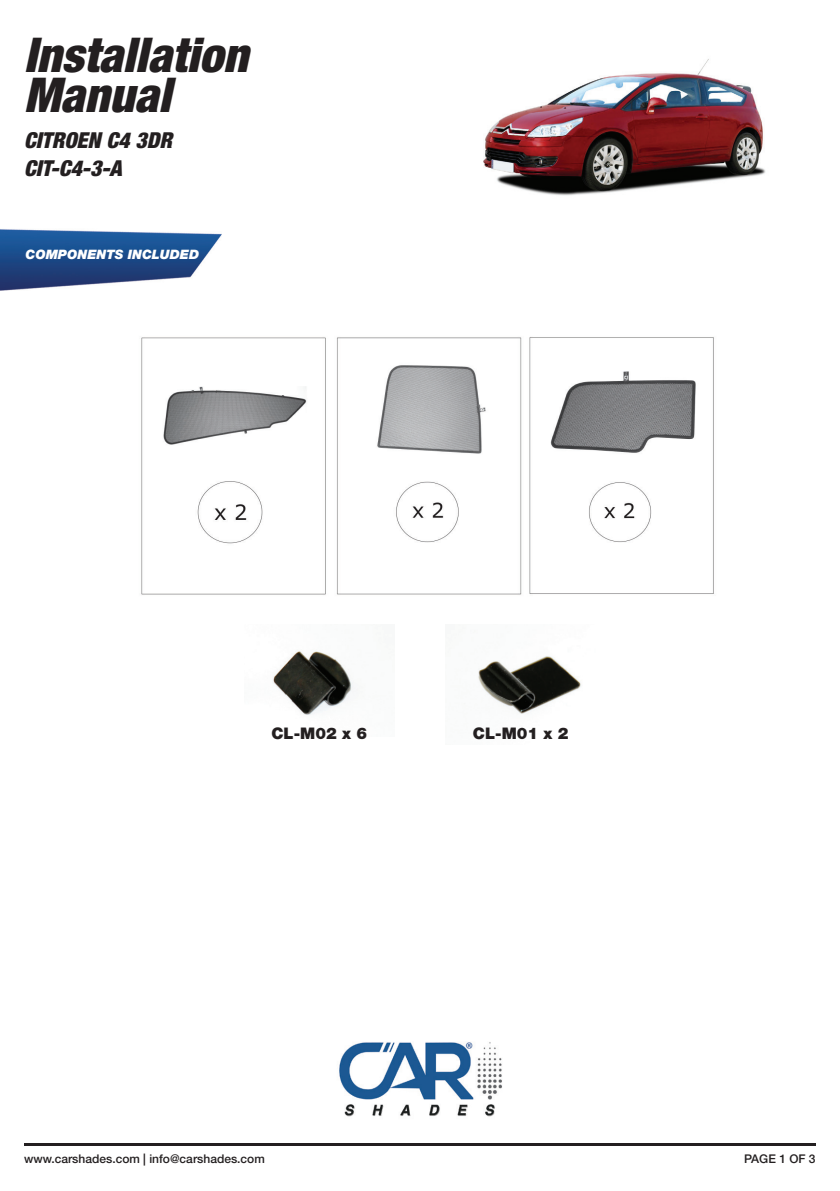
<style>
.page{position:relative;width:840px;height:1191px;background:#fff}
.page>*{position:absolute;margin:0;border:0;box-sizing:border-box;transform-origin:0 0}
.t1{font:italic 900 condensed 48px/40px "Helvetica Neue LT Std";color:#231f20}
.t2{font:italic 900 condensed 22px/28px "Helvetica Neue LT Std";color:#231f20}
.t3{font:900 16px "Helvetica Neue LT Std";color:#231f20}
.t4{font:italic 900 13px "Helvetica Neue LT Std";color:#fff}
.t5{font:500 12px "Helvetica Neue LT Std";color:#231f20}
</style>
<div class="page">
<img style="left:483px;top:59px;width:283px;height:137px">
<img style="left:0;top:229px;width:222px;height:62px">
<img style="left:141px;top:337px;width:573px;height:258px">
<img style="left:272px;top:651px;width:81px;height:64px">
<img style="left:478px;top:656px;width:103px;height:58px">
<img style="left:339px;top:1042px;width:163px;height:75px">
<hr style="left:24px;top:1143px;width:791px;height:2px;background:#231f20">
<h1 class="t1" style="left:24px;top:35px;width:226px">Installation<br>Manual</h1>
<h2 class="t2" style="left:24px;top:126px;width:149px">CITROEN C4 3DR<br>CIT-C4-3-A</h2>
<p class="t4" style="left:25px;top:246px;width:175px">COMPONENTS INCLUDED</p>
<h3 class="t3" style="left:271px;top:723px;width:97px">CL-M02 x 6</h3>
<h3 class="t3" style="left:472px;top:723px;width:97px">CL-M01 x 2</h3>
<p class="t5" style="left:24px;top:1152px;width:242px">www.carshades.com | info@carshades.com</p>
<p class="t5" style="left:743px;top:1152px;width:73px">PAGE 1 OF 3</p>
</div>
